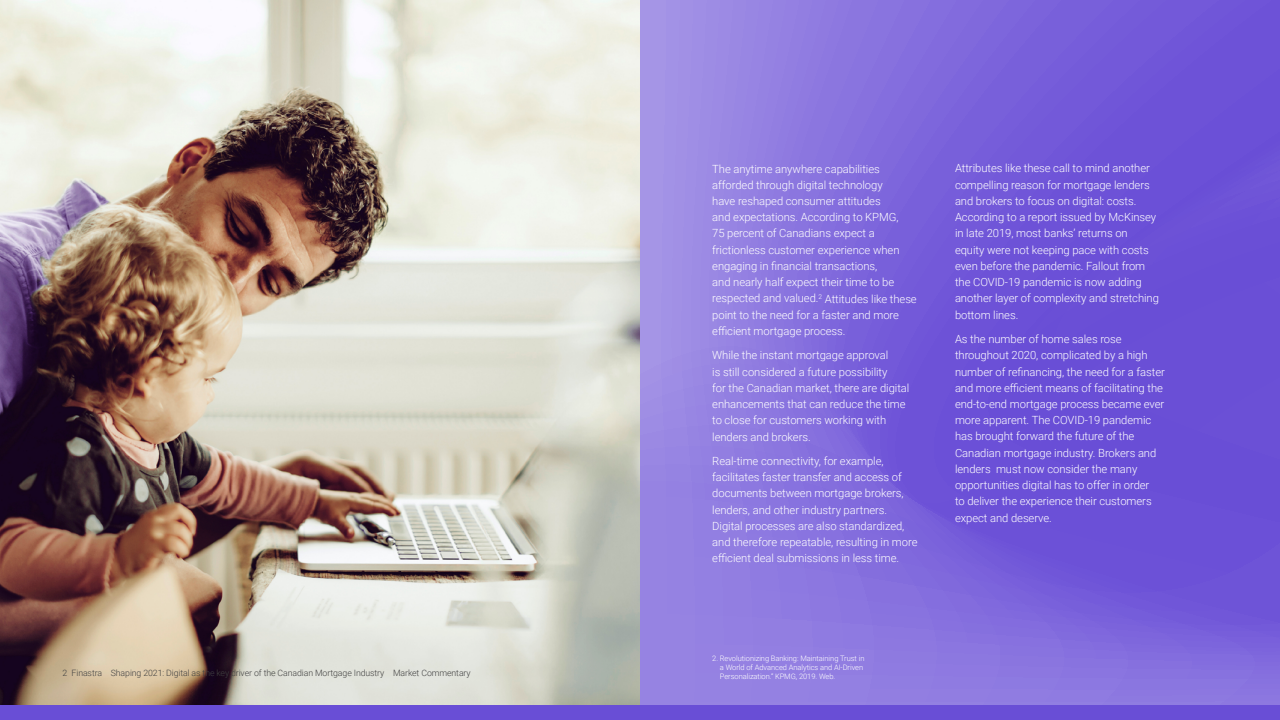
<style>
.page{position:relative;width:1280px;height:720px;background:#fff}
.page>*{position:absolute;margin:0;border:0;box-sizing:border-box;transform-origin:0 0}
.t1{font:300 11.25px/16.2px "Roboto";letter-spacing:-.005em;color:#fff}
.t2{font:300 8.75px "Roboto";letter-spacing:-.01em;color:#414141}
.t3{font:300 7.5px/8.8px "Roboto";letter-spacing:-.005em;color:#fff}
</style>
<div class="page">
<svg style="left:640px;top:0;width:640px;height:705px;background:#7e67dc"></svg>
<img style="left:0;top:0;width:640px;height:705px">
<div style="left:0;top:705px;width:1280px;height:15px;background:#694ed6"></div>
<p class="t2" style="left:62px;top:667px;width:410px">2 Finastra Shaping 2021: Digital as the key driver of the Canadian Mortgage Industry Market Commentary</p>
<p class="t1" style="left:712px;top:160px;width:206px">The anytime anywhere capabilities afforded through digital technology<br>have reshaped consumer attitudes<br>and expectations. According to KPMG,<br>75 percent of Canadians expect a frictionless customer experience when engaging in financial transactions,<br>and nearly half expect their time to be respected and valued.<sup>2</sup> Attitudes like these point to the need for a faster and more efficient mortgage process.</p>
<p class="t1" style="left:712px;top:347px;width:199px">While the instant mortgage approval<br>is still considered a future possibility<br>for the Canadian market, there are digital enhancements that can reduce the time to close for customers working with lenders and brokers.</p>
<p class="t1" style="left:712px;top:452px;width:207px">Real-time connectivity, for example, facilitates faster transfer and access of documents between mortgage brokers, lenders, and other industry partners.<br>Digital processes are also standardized, and therefore repeatable, resulting in more efficient deal submissions in less time.</p>
<p class="t3" style="left:720px;top:654px;width:146px;text-indent:-8px">2. Revolutionizing Banking: Maintaining Trust in a World of Advanced Analytics and AI-Driven<br>Personalization.” KPMG, 2019. Web.</p>
<p class="t1" style="left:955px;top:160px;width:205px">Attributes like these call to mind another compelling reason for mortgage lenders and brokers to focus on digital: costs.<br>According to a report issued by McKinsey in late 2019, most banks’ returns on equity were not keeping pace with costs even before the pandemic. Fallout from the COVID-19 pandemic is now adding another layer of complexity and stretching bottom lines.</p>
<p class="t1" style="left:955px;top:330px;width:211px">As the number of home sales rose throughout 2020, complicated by a high number of refinancing, the need for a faster and more efficient means of facilitating the end-to-end mortgage process became ever more apparent. The COVID-19 pandemic has brought forward the future of the Canadian mortgage industry. Brokers and lenders must now consider the many opportunities digital has to offer in order<br>to deliver the experience their customers expect and deserve.</p>
</div>
